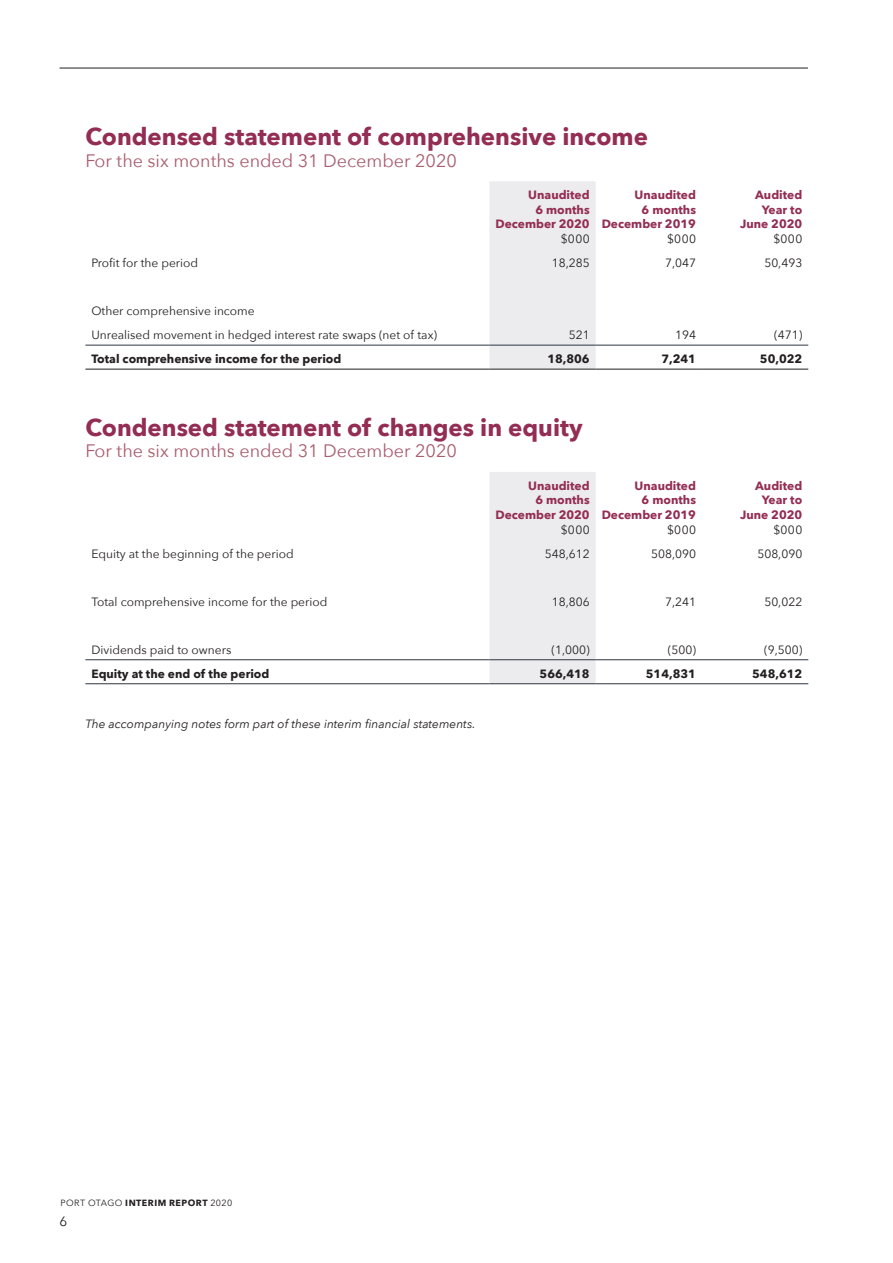
<style>
.page{position:relative;width:893px;height:1263px;background:#fff}
.page>*{position:absolute;margin:0;border:0;box-sizing:border-box;transform-origin:0 0}
.t1{font:700 24px "Avenir Next";color:#942d53}
.t2{font:18px "Avenir Next";color:#a95e6e}
.t3{font:13.5px "Avenir Next";color:#231f20}
.Body_Copy_1{font:12px "Avenir Next";color:#231f20}
.Body_Copy_1-2{font:700 12px/14.5px "Avenir Next";color:#942d53;text-align:right}
.Body_Copy_1-3{font:700 12px "Avenir Next";color:#231f20}
.Body_Copy_1-4{font:italic 12px "Avenir Next";color:#231f20}
.t4{font:9px "Avenir Next";letter-spacing:.04em;color:#231f20}
.s1{font-weight:400;color:#231f20}
.s2{font-weight:700}
</style>
<div class="page">
<hr style="left:60px;top:68px;width:748px;height:1px;background:#231f20">
<div style="left:489px;top:181px;width:107px;height:188px;background:#ececee"></div>
<svg style="left:702px;top:344px;width:106px;height:25px"></svg>
<hr style="left:85px;top:345px;width:404px;height:1px;background:#2d3540">
<hr style="left:489px;top:345px;width:107px;height:1px;background:#2d3540">
<hr style="left:596px;top:345px;width:106px;height:1px;background:#2d3540">
<hr style="left:702px;top:345px;width:106px;height:1px;background:#2d3540">
<hr style="left:85px;top:369px;width:404px;height:1px;background:#231f20">
<hr style="left:489px;top:369px;width:107px;height:1px;background:#231f20">
<hr style="left:596px;top:369px;width:106px;height:1px;background:#231f20">
<hr style="left:702px;top:369px;width:106px;height:1px;background:#231f20">
<div style="left:489px;top:472px;width:107px;height:211px;background:#ececee"></div>
<svg style="left:702px;top:660px;width:106px;height:1px"></svg>
<hr style="left:85px;top:659px;width:404px;height:1px;background:#2d3540">
<hr style="left:489px;top:659px;width:107px;height:1px;background:#2d3540">
<hr style="left:596px;top:659px;width:106px;height:1px;background:#2d3540">
<hr style="left:702px;top:659px;width:106px;height:1px;background:#2d3540">
<hr style="left:85px;top:683px;width:404px;height:1px;background:#2d3540">
<hr style="left:489px;top:683px;width:107px;height:1px;background:#2d3540">
<hr style="left:596px;top:683px;width:106px;height:1px;background:#2d3540">
<hr style="left:702px;top:683px;width:106px;height:1px;background:#2d3540">
<p class="t1" style="left:85px;top:116px;width:564px">Condensed statement of comprehensive income</p>
<p class="t2" style="left:85px;top:145px;width:373px">For the six months ended 31 December 2020</p>
<p class="Body_Copy_1-2" style="left:495px;top:188px;width:96px">Unaudited<br>6 months<br>December 2020 <span class="s1">$000</span></p>
<p class="Body_Copy_1-2" style="left:602px;top:188px;width:96px">Unaudited<br>6 months<br>December 2019 <span class="s1">$000</span></p>
<p class="Body_Copy_1-2" style="left:740px;top:188px;width:64px">Audited<br>Year to<br>June 2020 <span class="s1">$000</span></p>
<p class="Body_Copy_1" style="left:91px;top:253px;width:108px">Profit for the period</p>
<p class="Body_Copy_1" style="left:552px;top:253px;width:39px">18,285</p>
<p class="Body_Copy_1" style="left:665px;top:253px;width:32px">7,047</p>
<p class="Body_Copy_1" style="left:764px;top:253px;width:39px">50,493</p>
<p class="Body_Copy_1" style="left:91px;top:301px;width:165px">Other comprehensive income</p>
<p class="Body_Copy_1" style="left:91px;top:325px;width:347px">Unrealised movement in hedged interest rate swaps (net of tax)</p>
<p class="Body_Copy_1" style="left:569px;top:325px;width:22px">521</p>
<p class="Body_Copy_1" style="left:675px;top:325px;width:22px">194</p>
<p class="Body_Copy_1" style="left:774px;top:325px;width:30px">(471)</p>
<p class="Body_Copy_1-3" style="left:91px;top:348px;width:251px">Total comprehensive income for the period</p>
<p class="Body_Copy_1-3" style="left:547px;top:348px;width:44px">18,806</p>
<p class="Body_Copy_1-3" style="left:661px;top:348px;width:36px">7,241</p>
<p class="Body_Copy_1-3" style="left:760px;top:348px;width:44px">50,022</p>
<p class="t1" style="left:85px;top:407px;width:499px">Condensed statement of changes in equity</p>
<p class="t2" style="left:85px;top:436px;width:373px">For the six months ended 31 December 2020</p>
<p class="Body_Copy_1-2" style="left:495px;top:478px;width:96px">Unaudited<br>6 months<br>December 2020 <span class="s1">$000</span></p>
<p class="Body_Copy_1-2" style="left:602px;top:478px;width:96px">Unaudited<br>6 months<br>December 2019 <span class="s1">$000</span></p>
<p class="Body_Copy_1-2" style="left:740px;top:478px;width:64px">Audited<br>Year to<br>June 2020 <span class="s1">$000</span></p>
<p class="Body_Copy_1" style="left:91px;top:543px;width:204px">Equity at the beginning of the period</p>
<p class="Body_Copy_1" style="left:545px;top:543px;width:46px">548,612</p>
<p class="Body_Copy_1" style="left:651px;top:543px;width:46px">508,090</p>
<p class="Body_Copy_1" style="left:757px;top:543px;width:46px">508,090</p>
<p class="Body_Copy_1" style="left:91px;top:591px;width:238px">Total comprehensive income for the period</p>
<p class="Body_Copy_1" style="left:552px;top:591px;width:39px">18,806</p>
<p class="Body_Copy_1" style="left:665px;top:591px;width:32px">7,241</p>
<p class="Body_Copy_1" style="left:764px;top:591px;width:39px">50,022</p>
<p class="Body_Copy_1" style="left:91px;top:639px;width:141px">Dividends paid to owners</p>
<p class="Body_Copy_1" style="left:551px;top:639px;width:40px">(1,000)</p>
<p class="Body_Copy_1" style="left:668px;top:639px;width:30px">(500)</p>
<p class="Body_Copy_1" style="left:764px;top:639px;width:40px">(9,500)</p>
<p class="Body_Copy_1-3" style="left:91px;top:663px;width:180px">Equity at the end of the period</p>
<p class="Body_Copy_1-3" style="left:540px;top:663px;width:52px">566,418</p>
<p class="Body_Copy_1-3" style="left:646px;top:663px;width:52px">514,831</p>
<p class="Body_Copy_1-3" style="left:752px;top:663px;width:52px">548,612</p>
<p class="Body_Copy_1-4" style="left:85px;top:713px;width:392px">The accompanying notes form part of these interim financial statements.</p>
<p class="t4" style="left:60px;top:1195px;width:173px">PORT OTAGO <span class="s2">INTERIM REPORT</span> 2020</p>
<p class="t3" style="left:59px;top:1210px;width:9px">6</p>
</div>
